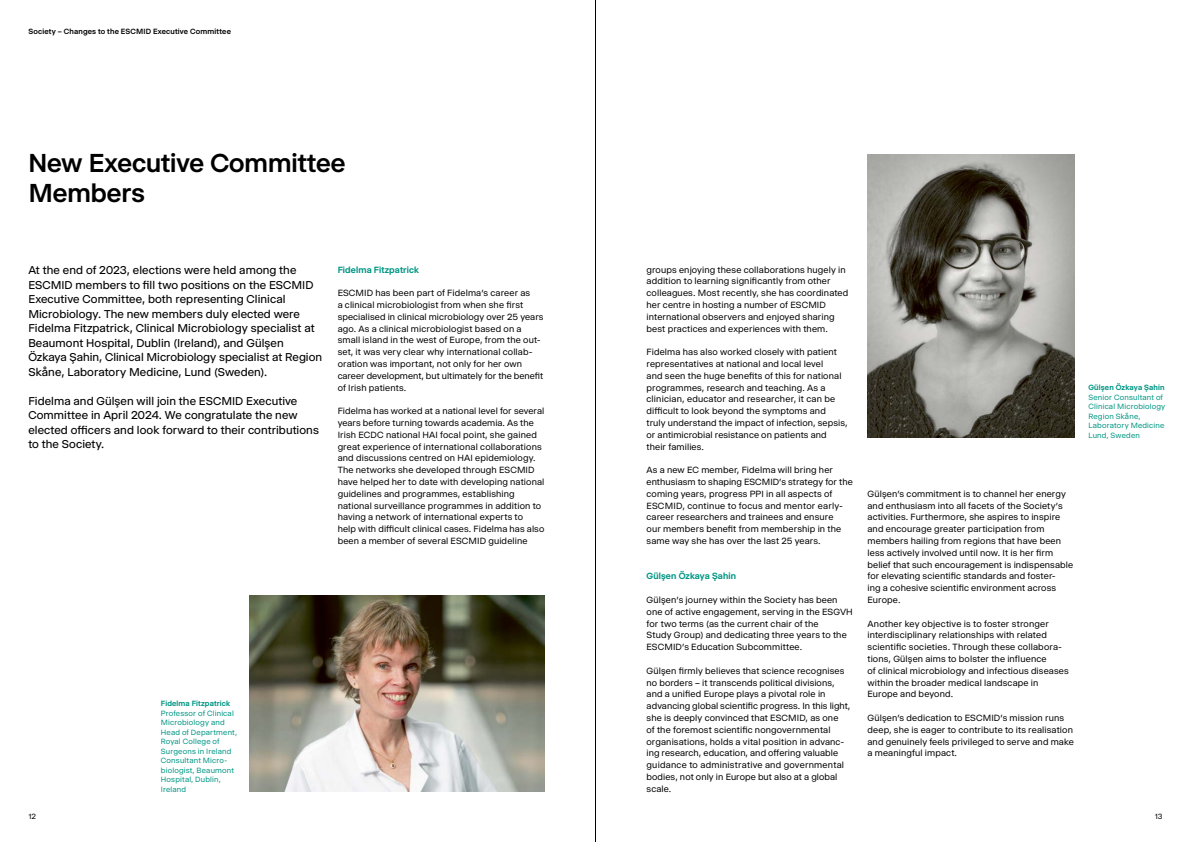
<style>
.page{position:relative;width:1191px;height:842px;background:#fff}
.page>*{position:absolute;margin:0;border:0;box-sizing:border-box;transform-origin:0 0}
.t1{font:900 27.4px/30px "Selecta VF";color:#000}
.t2{font:900 12px/14.5px "Selecta VF";letter-spacing:.005em;color:#000}
.t3{font:900 9.5px/11.8px "Selecta VF";letter-spacing:.015em;color:#000}
.t4{font:900 9.5px "Selecta VF";letter-spacing:.01em;color:#009684}
.t5{font:900 8px/9.5px "Selecta VF";letter-spacing:.02em;color:#009684}
.t6{font:500 8px "Selecta";letter-spacing:.02em;color:#000}
.t7{font:900 8px "Selecta VF";color:#000}
</style>
<div class="page">
<img style="left:249px;top:595px;width:295px;height:197px">
<img style="left:867px;top:155px;width:207px;height:283px">
<hr style="left:595px;top:0;width:1px;height:842px;background:#000">
<p class="t6" style="left:28px;top:24px;width:204px">Society – Changes to the ESCMID Executive Committee</p>
<h1 class="t1" style="left:28px;top:144px;width:318px">New Executive Committee<br>Members</h1>
<p class="t2" style="left:28px;top:261px;width:295px">At the end of 2023, elections were held among the ESCMID members to fill two positions on the ESCMID Executive Committee, both representing Clinical Microbiology. The new members duly elected were Fidelma Fitzpatrick, Clinical Microbiology specialist at Beaumont Hospital, Dublin (Ireland), and Gülşen Özkaya Şahin, Clinical Microbiology specialist at Region Skåne, Laboratory Medicine, Lund (Sweden).</p>
<p class="t2" style="left:28px;top:392px;width:292px">Fidelma and Gülşen will join the ESCMID Executive Committee in April 2024. We congratulate the new elected officers and look forward to their contributions to the Society.</p>
<p class="t4" style="left:338px;top:262px;width:83px">Fidelma Fitzpatrick</p>
<p class="t3" style="left:338px;top:286px;width:207px">ESCMID has been part of Fidelma’s career as<br>a clinical microbiologist from when she first specialised in clinical microbiology over 25 years ago. As a clinical microbiologist based on a small island in the west of Europe, from the out&shy;set, it was very clear why international collab&shy;oration was important, not only for her own career development, but ultimately for the benefit of Irish patients.</p>
<p class="t3" style="left:338px;top:404px;width:208px">Fidelma has worked at a national level for several years before turning towards academia. As the Irish ECDC national HAI focal point, she gained great experience of international collaborations and discussions centred on HAI epidemiology.<br>The networks she developed through ESCMID have helped her to date with developing national guidelines and programmes, establishing national surveillance programmes in addition to having a network of international experts to<br>help with difficult clinical cases. Fidelma has also been a member of several ESCMID guideline</p>
<p class="t5" style="left:161px;top:698px;width:78px">Fidelma Fitzpatrick<br>Professor of Clinical<br>Microbiology and<br>Head of Department,<br>Royal College of<br>Surgeons in Ireland<br>Consultant Micro&shy;biologist, Beaumont<br>Hospital, Dublin,<br>Ireland</p>
<p class="t3" style="left:646px;top:262px;width:203px">groups enjoying these collaborations hugely in addition to learning significantly from other colleagues. Most recently, she has coordinated her centre in hosting a number of ESCMID international observers and enjoyed sharing best practices and experiences with them.</p>
<p class="t3" style="left:646px;top:345px;width:202px">Fidelma has also worked closely with patient representatives at national and local level<br>and seen the huge benefits of this for national programmes, research and teaching. As a clinician, educator and researcher, it can be difficult to look beyond the symptoms and<br>truly understand the impact of infection, sepsis, or antimicrobial resistance on patients and their families.</p>
<p class="t3" style="left:646px;top:463px;width:208px">As a new EC member, Fidelma will bring her enthusiasm to shaping ESCMID's strategy for the coming years, progress PPI in all aspects of ESCMID, continue to focus and mentor early&shy;career researchers and trainees and ensure<br>our members benefit from membership in the same way she has over the last 25 years.</p>
<p class="t4" style="left:646px;top:568px;width:91px">Gülşen Özkaya Şahin</p>
<p class="t3" style="left:646px;top:593px;width:208px">Gülşen’s journey within the Society has been one of active engagement, serving in the ESGVH for two terms (as the current chair of the<br>Study Group) and dedicating three years to the ESCMID’s Education Subcommittee.</p>
<p class="t3" style="left:646px;top:663px;width:205px">Gülşen firmly believes that science recognises no borders – it transcends political divisions, and a unified Europe plays a pivotal role in advancing global scientific progress. In this light, she is deeply convinced that ESCMID, as one<br>of the foremost scientific nongovernmental organisations, holds a vital position in advanc&shy;ing research, education, and offering valuable guidance to administrative and governmental bodies, not only in Europe but also at a global scale.</p>
<p class="t5" style="left:1088px;top:382px;width:78px">Gülşen Özkaya Şahin<br>Senior Consultant of<br>Clinical Microbiology<br>Region Skåne,<br>Laboratory Medicine<br>Lund, Sweden</p>
<p class="t3" style="left:867px;top:487px;width:207px">Gülşen’s commitment is to channel her energy and enthusiasm into all facets of the Society’s activities. Furthermore, she aspires to inspire and encourage greater participation from members hailing from regions that have been less actively involved until now. It is her firm belief that such encouragement is indispensable for elevating scientific standards and foster-<br>ing a cohesive scientific environment across Europe.</p>
<p class="t3" style="left:867px;top:616px;width:203px">Another key objective is to foster stronger interdisciplinary relationships with related scientific societies. Through these collabora&shy;tions, Gülşen aims to bolster the influence<br>of clinical microbiology and infectious diseases within the broader medical landscape in Europe and beyond.</p>
<p class="t3" style="left:867px;top:711px;width:208px">Gülşen’s dedication to ESCMID’s mission runs deep, she is eager to contribute to its realisation and genuinely feels privileged to serve and make a meaningful impact.</p>
<p class="t7" style="left:28px;top:810px;width:9px">12</p>
<p class="t7" style="left:1154px;top:810px;width:9px">13</p>
</div>
